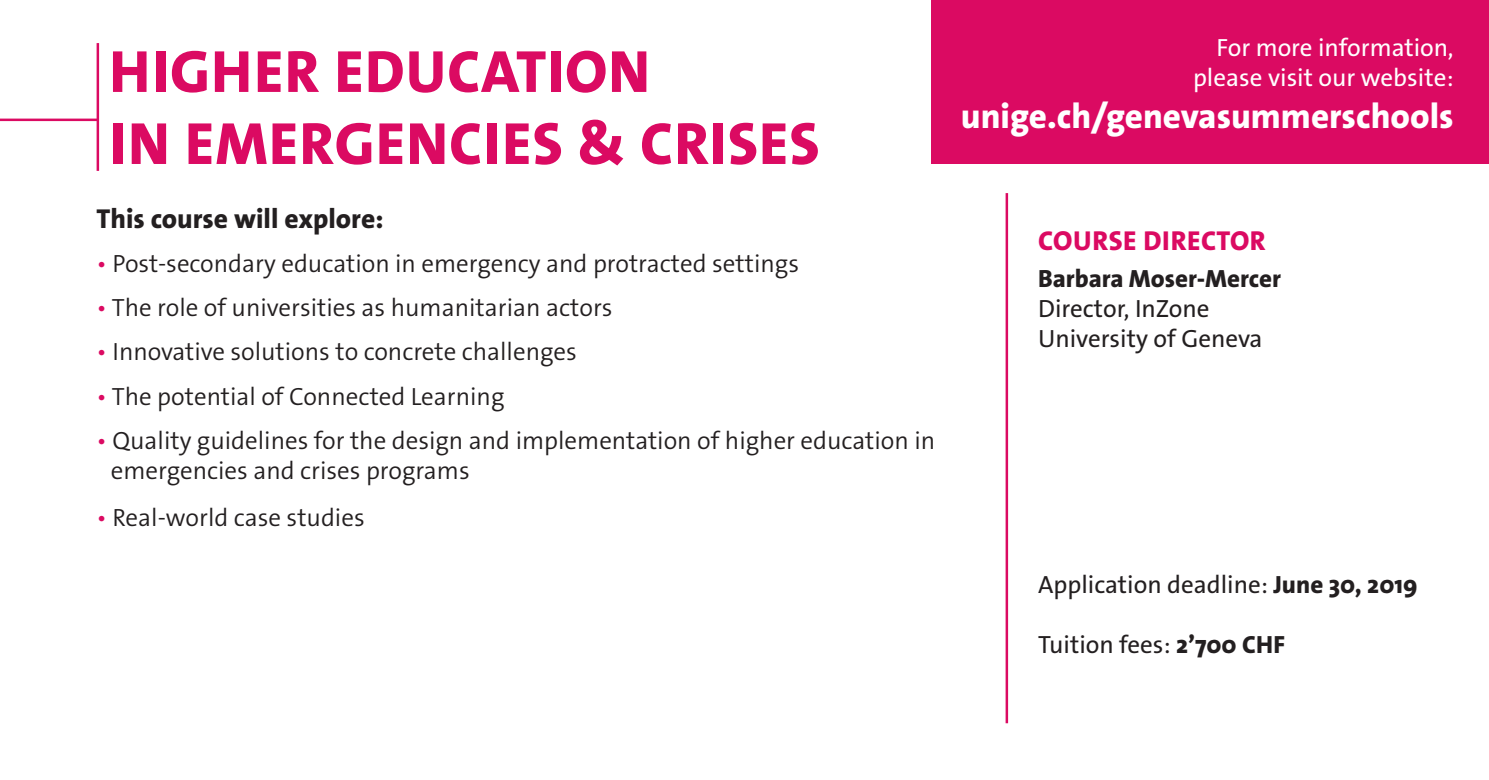
<style>
.page{position:relative;width:1489px;height:780px;background:#fff}
.page>*{position:absolute;margin:0;border:0;box-sizing:border-box;transform-origin:0 0}
.t1{font:800 60px "The Sans Os F";letter-spacing:.02em;color:#db0a62}
.t2{font:800 35px "The Sans Os F";color:#fff}
.t3{font:800 27.5px "The Sans Os F";color:#231f20}
.t4{font:800 27.5px "The Sans Os F";letter-spacing:.02em;color:#db0a62}
.t5{font:300 25px/30px "The Sans Os F";color:#231f20}
.t6{font:25px/30px "The Sans Os F";color:#231f20}
.t7{font:25px/30px "The Sans Os F";color:#fff;text-align:right}
.s1{color:#db0a62}
.s2{font-weight:800}
</style>
<div class="page">
<hr style="left:1005px;top:193px;width:3px;height:530px;background:#db0a62">
<hr style="left:97px;top:43px;width:2px;height:128px;background:#db0a62">
<hr style="left:0;top:119px;width:98px;height:2px;background:#db0a62">
<div style="left:931px;top:0;width:557px;height:163px;background:#db0a62"></div>
<p class="t1" style="left:109px;top:33px;width:542px">HIGHER EDUCATION</p>
<p class="t1" style="left:109px;top:105px;width:711px">IN EMERGENCIES &amp; CRISES</p>
<p class="t3" style="left:97px;top:201px;width:288px">This course will explore:</p>
<p class="t5" style="left:97px;top:249px;width:704px"><span class="s1">•</span> Post-secondary education in emergency and protracted settings</p>
<p class="t5" style="left:97px;top:293px;width:517px"><span class="s1">•</span> The role of universities as humanitarian actors</p>
<p class="t5" style="left:97px;top:337px;width:482px"><span class="s1">•</span> Innovative solutions to concrete challenges</p>
<p class="t5" style="left:97px;top:381px;width:409px"><span class="s1">•</span> The potential of Connected Learning</p>
<p class="t5" style="left:111px;top:425px;width:826px;text-indent:-14px"><span class="s1">•</span> Quality guidelines for the design and implementation of higher education in emergencies and crises programs</p>
<p class="t5" style="left:97px;top:502px;width:269px"><span class="s1">•</span> Real-world case studies</p>
<p class="t7" style="left:1192px;top:32px;width:262px">For more information, please visit our website:</p>
<p class="t2" style="left:960px;top:93px;width:494px">unige.ch/genevasummerschools</p>
<p class="t4" style="left:1038px;top:223px;width:229px">COURSE DIRECTOR</p>
<p class="t6" style="left:1037px;top:263px;width:244px"><span class="s2">Barbara Moser-Mercer<br></span>Director, InZone<br>University of Geneva</p>
<p class="t6" style="left:1037px;top:569px;width:381px">Application deadline: <span class="s2">June 30, 2019</span></p>
<p class="t6" style="left:1037px;top:629px;width:248px">Tuition fees: <span class="s2">2’700 CHF</span></p>
</div>
